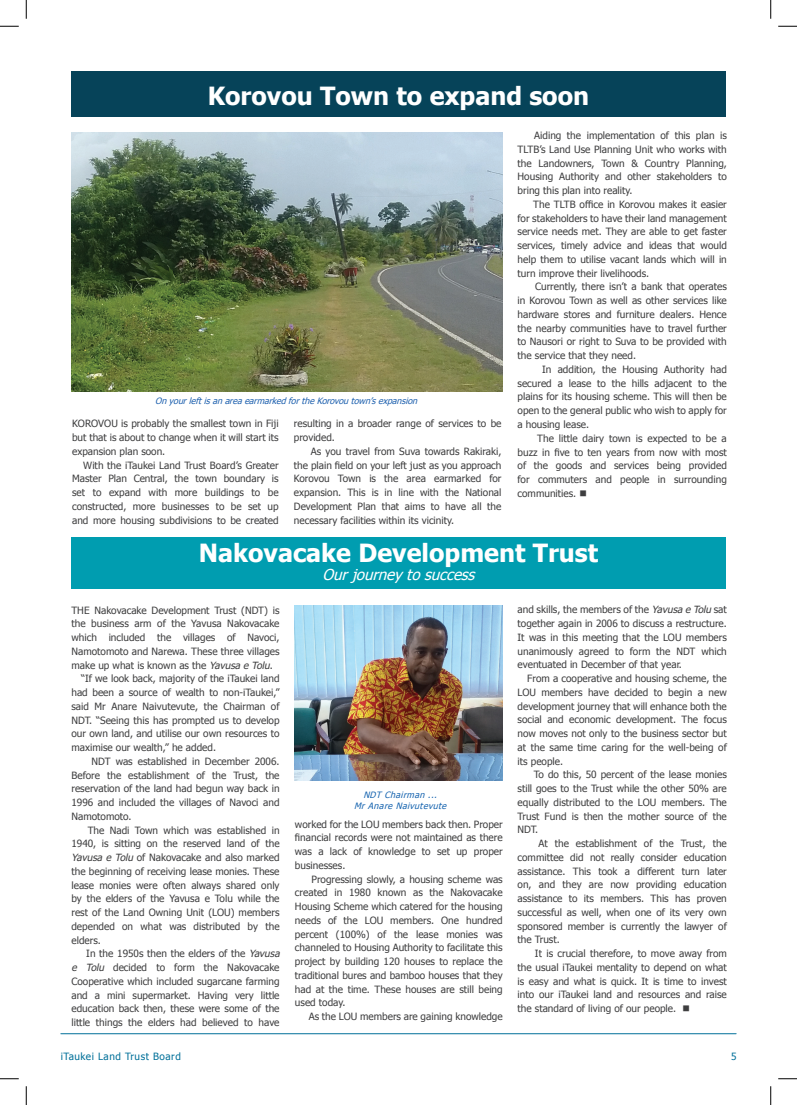
<style>
.page{position:relative;width:797px;height:1105px;background:#fff}
.page>*{position:absolute;margin:0;border:0;box-sizing:border-box;transform-origin:0 0}
.t1{font:700 25px "Tahoma";color:#fff}
.t2{font:italic 15px "Tahoma";color:#fff}
.t3{font:10px/13.8px "Tahoma";color:#3e3e3f;text-align:justify}
.t4{font:10px "Tahoma";letter-spacing:.05em;color:#007099}
.t5{font:italic 8.75px "Tahoma";color:#2062af}
.t6{font:italic 8.75px/10.5px "Tahoma";color:#1865b0;text-align:center}
.s1{font-family:"Tahoma Faux";font-style:italic}
</style>
<div class="page">
<hr style="left:61px;top:1033px;width:675px;height:1px;background:#007099">
<div style="left:71px;top:538px;width:654px;height:51px;background:#009db0"></div>
<div style="left:71px;top:71px;width:654px;height:45px;background:#064359"></div>
<img style="left:71px;top:132px;width:431px;height:259px">
<img style="left:295px;top:606px;width:208px;height:174px">
<svg style="left:0;top:25px;width:19px;height:2px"></svg>
<svg style="left:778px;top:25px;width:19px;height:2px"></svg>
<svg style="left:0;top:1078px;width:19px;height:1px"></svg>
<svg style="left:778px;top:1078px;width:19px;height:1px"></svg>
<svg style="left:25px;top:0;width:2px;height:19px"></svg>
<svg style="left:25px;top:1086px;width:2px;height:19px"></svg>
<svg style="left:770px;top:0;width:1px;height:19px"></svg>
<svg style="left:770px;top:1086px;width:1px;height:19px"></svg>
<h1 class="t1" style="left:208px;top:79px;width:383px">Korovou Town to expand soon</h1>
<p class="t3" style="left:517px;top:128px;width:211px;text-indent:17px">Aiding the implementation of this plan is TLTB’s Land Use Planning Unit who works with the Landowners, Town &amp; Country Planning, Housing Authority and other stakeholders to bring this plan into reality.</p>
<p class="t3" style="left:517px;top:197px;width:211px;text-indent:16px">The TLTB office in Korovou makes it easier for stakeholders to have their land management service needs met. They are able to get faster services, timely advice and ideas that would help them to utilise vacant lands which will in turn improve their livelihoods.</p>
<p class="t3" style="left:517px;top:279px;width:211px;text-indent:18px">Currently, there isn’t a bank that operates in Korovou Town as well as other services like hardware stores and furniture dealers. Hence the nearby communities have to travel further to Nausori or right to Suva to be provided with the service that they need.</p>
<p class="t3" style="left:517px;top:362px;width:211px;text-indent:25px">In addition, the Housing Authority had secured a lease to the hills adjacent to the plains for its housing scheme. This will then be open to the general public who wish to apply for a housing lease.</p>
<p class="t3" style="left:517px;top:431px;width:211px;text-indent:20px">The little dairy town is expected to be a buzz in five to ten years from now with most of the goods and services being provided for commuters and people in surrounding communities. ■</p>
<p class="t5" style="left:155px;top:395px;width:266px">OnyourleftisanareaearmarkedfortheKorovoutown’sexpansion</p>
<p class="t3" style="left:294px;top:416px;width:209px">resulting in a broader range of services to be provided.</p>
<p class="t3" style="left:294px;top:444px;width:209px;text-indent:17px">As you travel from Suva towards Rakiraki, the plain field on your left just as you approach Korovou Town is the area earmarked for expansion. This is in line with the National Development Plan that aims to have all the necessary facilities within its vicinity.</p>
<p class="t3" style="left:72px;top:416px;width:208px">KOROVOU is probably the smallest town in Fiji but that is about to change when it will start its expansion plan soon.</p>
<p class="t3" style="left:72px;top:458px;width:208px;text-indent:11px">With the iTaukei Land Trust Board’s Greater Master Plan Central, the town boundary is set to expand with more buildings to be constructed, more businesses to be set up and more housing subdivisions to be created</p>
<h1 class="t1" style="left:199px;top:536px;width:401px">Nakovacake Development Trust</h1>
<h2 class="t2" style="left:322px;top:565px;width:158px">Ourjourney tosuccess</h2>
<p class="t3" style="left:517px;top:602px;width:211px">and skills, the members of the <span class="s1">Yavusa e Tolu</span> sat together again in 2006 to discuss a restructure.<br>It was in this meeting that the LOU members unanimously agreed to form the NDT which eventuated in December of that year.</p>
<p class="t3" style="left:517px;top:671px;width:211px;text-indent:10px">From a cooperative and housing scheme, the LOU members have decided to begin a new development journey that will enhance both the social and economic development. The focus now moves not only to the business sector but at the same time caring for the well-being of its people.</p>
<p class="t3" style="left:517px;top:767px;width:211px;text-indent:16px">To do this, 50 percent of the lease monies still goes to the Trust while the other 50% are equally distributed to the LOU members. The Trust Fund is then the mother source of the NDT.</p>
<p class="t3" style="left:517px;top:836px;width:211px;text-indent:21px">At the establishment of the Trust, the committee did not really consider education assistance. This took a different turn later on, and they are now providing education assistance to its members. This has proven successful as well, when one of its very own sponsored member is currently the lawyer of the Trust.</p>
<p class="t3" style="left:517px;top:946px;width:211px;text-indent:17px">It is crucial therefore, to move away from the usual iTaukei mentality to depend on what is easy and what is quick. It is time to invest into our iTaukei land and resources and raise the standard of living of our people. ■</p>
<p class="t3" style="left:71px;top:603px;width:210px">THE Nakovacake Development Trust (NDT) is</p>
<p class="t3" style="left:71px;top:616px;width:210px">the business arm of the Yavusa Nakovacake</p>
<p class="t3" style="left:71px;top:630px;width:210px">which included the villages of Navoci,</p>
<p class="t3" style="left:71px;top:644px;width:210px">Namotomoto and Narewa. These three villages</p>
<p class="t3" style="left:71px;top:658px;width:203px">make up what is known as the <span class="s1">Yavusa e Tolu</span>.</p>
<p class="t3" style="left:81px;top:671px;width:200px">“If we look back, majority of the iTaukei land</p>
<p class="t3" style="left:71px;top:685px;width:210px">had been a source of wealth to non-iTaukei,”</p>
<p class="t3" style="left:71px;top:699px;width:210px">said Mr Anare Naivutevute, the Chairman of</p>
<p class="t3" style="left:71px;top:713px;width:210px">NDT. “Seeing this has prompted us to develop</p>
<p class="t3" style="left:71px;top:726px;width:210px">our own land, and utilise our own resources to</p>
<p class="t3" style="left:71px;top:740px;width:146px">maximise our wealth,” he added.</p>
<p class="t3" style="left:92px;top:754px;width:189px">NDT was established in December 2006.</p>
<p class="t3" style="left:71px;top:768px;width:210px">Before the establishment of the Trust, the</p>
<p class="t3" style="left:71px;top:781px;width:210px">reservation of the land had begun way back in</p>
<p class="t3" style="left:71px;top:795px;width:210px">1996 and included the villages of Navoci and</p>
<p class="t3" style="left:71px;top:809px;width:62px">Namotomoto.</p>
<p class="t3" style="left:88px;top:823px;width:193px">The Nadi Town which was established in</p>
<p class="t3" style="left:71px;top:836px;width:210px">1940, is sitting on the reserved land of the</p>
<p class="t3" style="left:71px;top:850px;width:210px"><span class="s1">Yavusa e Tolu</span> of Nakovacake and also marked</p>
<p class="t3" style="left:71px;top:864px;width:210px">the beginning of receiving lease monies. These</p>
<p class="t3" style="left:71px;top:878px;width:210px">lease monies were often always shared only</p>
<p class="t3" style="left:71px;top:891px;width:210px">by the elders of the Yavusa e Tolu while the</p>
<p class="t3" style="left:71px;top:905px;width:210px">rest of the Land Owning Unit (LOU) members</p>
<p class="t3" style="left:71px;top:919px;width:210px">depended on what was distributed by the</p>
<p class="t3" style="left:71px;top:933px;width:31px">elders.</p>
<p class="t3" style="left:86px;top:946px;width:195px">In the 1950s then the elders of the <span class="s1">Yavusa</span></p>
<p class="t3" style="left:71px;top:960px;width:210px"><span class="s1">e Tolu</span> decided to form the Nakovacake</p>
<p class="t3" style="left:71px;top:974px;width:210px">Cooperative which included sugarcane farming</p>
<p class="t3" style="left:71px;top:988px;width:210px">and a mini supermarket. Having very little</p>
<p class="t3" style="left:71px;top:1001px;width:210px">education back then, these were some of the</p>
<p class="t3" style="left:71px;top:1015px;width:210px">little things the elders had believed to have</p>
<p class="t6" style="left:354px;top:789px;width:96px">NDT Chairman ...<br>Mr Anare Naivutevute</p>
<p class="t3" style="left:295px;top:817px;width:209px">worked for the LOU members back then. Proper financial records were not maintained as there was a lack of knowledge to set up proper businesses.</p>
<p class="t3" style="left:295px;top:872px;width:209px;text-indent:17px">Progressing slowly, a housing scheme was created in 1980 known as the Nakovacake Housing Scheme which catered for the housing needs of the LOU members. One hundred percent (100%) of the lease monies was channeled to Housing Authority to facilitate this project by building 120 houses to replace the traditional bures and bamboo houses that they had at the time. These houses are still being used today.</p>
<p class="t3" style="left:309px;top:1009px;width:195px">As the LOU members are gaining knowledge</p>
<p class="t4" style="left:61px;top:1050px;width:122px">iTaukei Land Trust Board</p>
<p class="t4" style="left:731px;top:1049px;width:7px">5</p>
</div>
